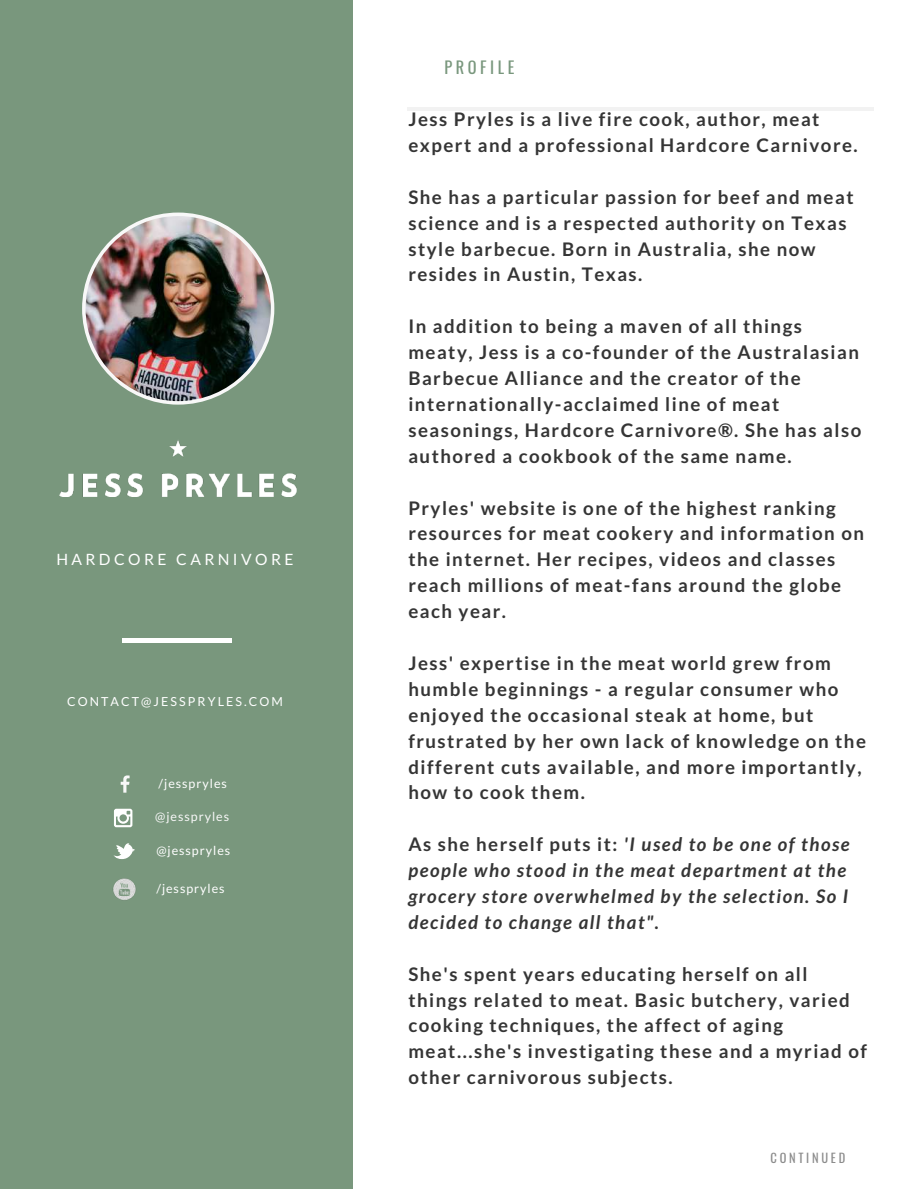
<style>
.page{position:relative;width:918px;height:1189px;background:#fff}
.page>*{position:absolute;margin:0;border:0;box-sizing:border-box;transform-origin:0 0}
.t1{font:700 18.75px/25.8px "Lato";letter-spacing:.08em;color:#353535}
.t2{font:italic 700 18.75px/25.8px "Lato";letter-spacing:.08em;color:#353535}
.t3{font:16.35px "Oswald";letter-spacing:.22em;color:#79977d}
.t4{font:15.6px "Lato";letter-spacing:.22em;color:#fff}
.t5{font:12.45px "Lato";letter-spacing:.08em;color:#fff}
.t6{font:12.45px "Lato";letter-spacing:.17em;color:#fff}
.t7{font:12.45px "Lato";letter-spacing:.08em;color:#f8f8f8}
.t8{font:12.45px "Oswald";letter-spacing:.22em;color:#8c8c8c}
.s1{font-style:normal}
</style>
<div class="page">
<div style="left:0;top:0;width:352px;height:1188px;background:#79977d"></div>
<hr style="left:122px;top:638px;width:110px;height:4px;background:#fff">
<hr style="left:407px;top:107px;width:466px;height:3px;background:#f2f2f2">
<svg style="left:121px;top:775px;width:9px;height:17px"></svg>
<svg style="left:114px;top:808px;width:19px;height:20px"></svg>
<svg style="left:114px;top:843px;width:21px;height:15px"></svg>
<img style="left:60px;top:440px;width:237px;height:56px">
<img style="left:82px;top:212px;width:192px;height:192px">
<img style="left:113px;top:878px;width:23px;height:22px">
<p class="t4" style="left:56px;top:549px;width:239px">HARDCORE CARNIVORE</p>
<p class="t6" style="left:67px;top:693px;width:217px">CONTACT@JESSPRYLES.COM</p>
<p class="t5" style="left:159px;top:775px;width:70px">/jesspryles</p>
<p class="t7" style="left:155px;top:808px;width:75px">@jesspryles</p>
<p class="t5" style="left:156px;top:842px;width:75px">@jesspryles</p>
<p class="t5" style="left:156px;top:880px;width:70px">/jesspryles</p>
<p class="t3" style="left:444px;top:55px;width:72px">PROFILE</p>
<p class="t1" style="left:408px;top:106px;width:451px">Jess Pryles is a live fire cook, author, meat expert and a professional Hardcore Carnivore.</p>
<p class="t1" style="left:408px;top:183px;width:447px">She has a particular passion for beef and meat science and is a respected authority on Texas style barbecue. Born in Australia, she now resides in Austin, Texas.</p>
<p class="t1" style="left:408px;top:313px;width:454px">In addition to being a maven of all things meaty, Jess is a co-founder of the Australasian Barbecue Alliance and the creator of the internationally-acclaimed line of meat seasonings, Hardcore Carnivore®. She has also authored a cookbook of the same name.</p>
<p class="t1" style="left:408px;top:494px;width:457px">Pryles' website is one of the highest ranking resources for meat cookery and information on the internet. Her recipes, videos and classes reach millions of meat-fans around the globe each year.</p>
<p class="t1" style="left:408px;top:649px;width:459px">Jess' expertise in the meat world grew from humble beginnings - a regular consumer who enjoyed the occasional steak at home, but frustrated by her own lack of knowledge on the different cuts available, and more importantly, how to cook them.</p>
<p class="t2" style="left:408px;top:830px;width:443px"><span class="s1">As she herself puts it:</span> 'I used to be one of those people who stood in the meat department at the grocery store overwhelmed by the selection. So I decided to change all that".</p>
<p class="t1" style="left:408px;top:960px;width:460px">She's spent years educating herself on all things related to meat. Basic butchery, varied cooking techniques, the affect of aging meat...she's investigating these and a myriad of other carnivorous subjects.</p>
<p class="t8" style="left:771px;top:1147px;width:76px">CONTINUED</p>
</div>
